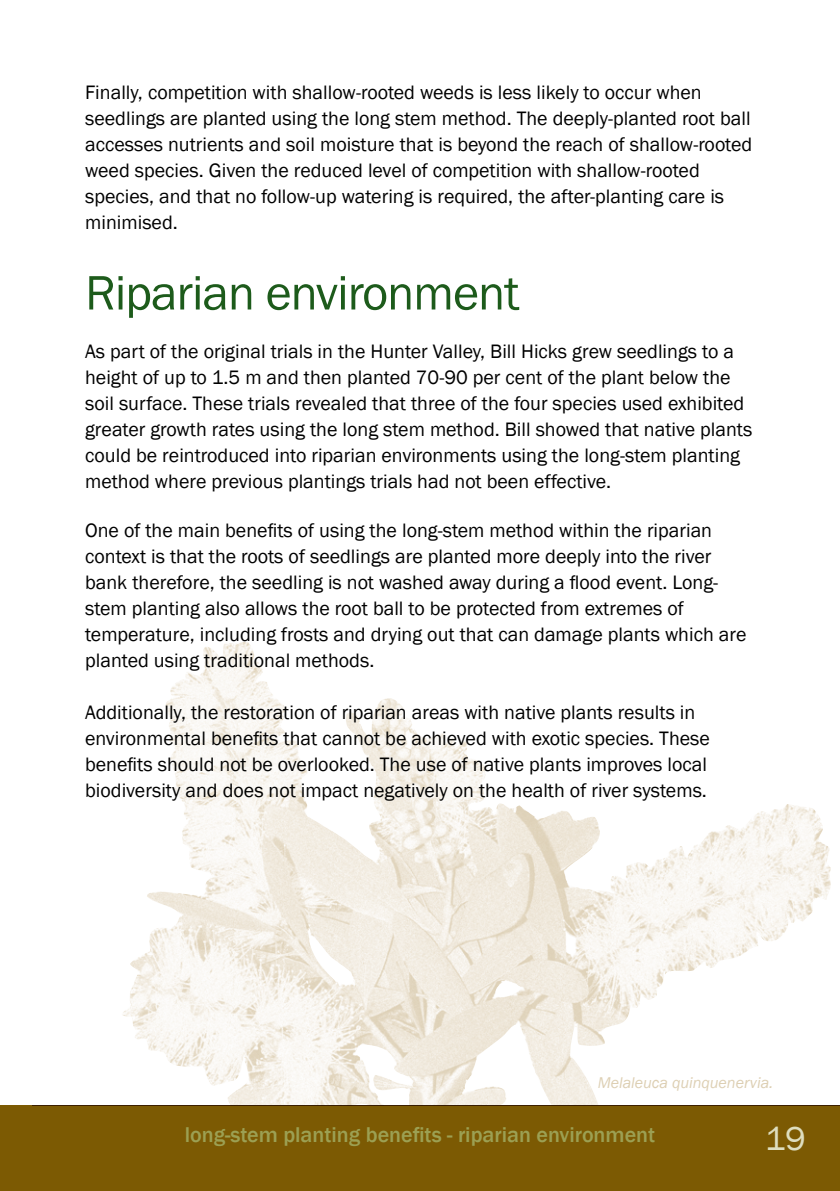
<style>
.page{position:relative;width:840px;height:1191px;background:#fff}
.page>*{position:absolute;margin:0;border:0;box-sizing:border-box;transform-origin:0 0}
.t1{font:50px "Franklin Gothic";letter-spacing:-.02em;color:#1d5b1b}
.t2{font:34px "Franklin Gothic";color:#dedebf;scale:1.04 1}
.t3{font:500 22px "Franklin Gothic";color:#9ca053}
.t4{font:20px/26px "Franklin Gothic";color:#000}
.t5{font:italic 16px "Franklin Gothic";color:#ddcfb3}
</style>
<div class="page">
<div style="left:0;top:1106px;width:839px;height:85px;background:#7c5a03"></div>
<img style="left:122px;top:643px;width:518px;height:463px">
<p class="t4" style="left:85px;top:80px;width:668px">Finally, competition with shallow-rooted weeds is less likely to occur when seedlings are planted using the long stem method. The deeply-planted root ball accesses nutrients and soil moisture that is beyond the reach of shallow-rooted weed species. Given the reduced level of competition with shallow-rooted species, and that no follow-up watering is required, the after-planting care is minimised.</p>
<h1 class="t1" style="left:85px;top:262px;width:435px">Riparian environment</h1>
<p class="t4" style="left:85px;top:339px;width:668px">As part of the original trials in the Hunter Valley, Bill Hicks grew seedlings to a height of up to 1.5 m and then planted 70-90 per cent of the plant below the soil surface. These trials revealed that three of the four species used exhibited greater growth rates using the long stem method. Bill showed that native plants could be reintroduced into riparian environments using the long-stem planting method where previous plantings trials had not been effective.</p>
<p class="t4" style="left:85px;top:518px;width:662px">One of the main benefits of using the long-stem method within the riparian context is that the roots of seedlings are planted more deeply into the river bank therefore, the seedling is not washed away during a flood event. Long&shy;stem planting also allows the root ball to be protected from extremes of temperature, including frosts and drying out that can damage plants which are planted using traditional methods.</p>
<p class="t4" style="left:85px;top:700px;width:626px">Additionally, the restoration of riparian areas with native plants results in environmental benefits that cannot be achieved with exotic species. These benefits should not be overlooked. The use of native plants improves local biodiversity and does not impact negatively on the health of river systems.</p>
<p class="t5" style="left:597px;top:1072px;width:177px">Melaleuca quinquenervia.</p>
<p class="t3" style="left:184px;top:1120px;width:472px">long-stem planting benefits - riparian environment</p>
<h2 class="t2" style="left:764px;top:1117px;width:41px">19</h2>
</div>
